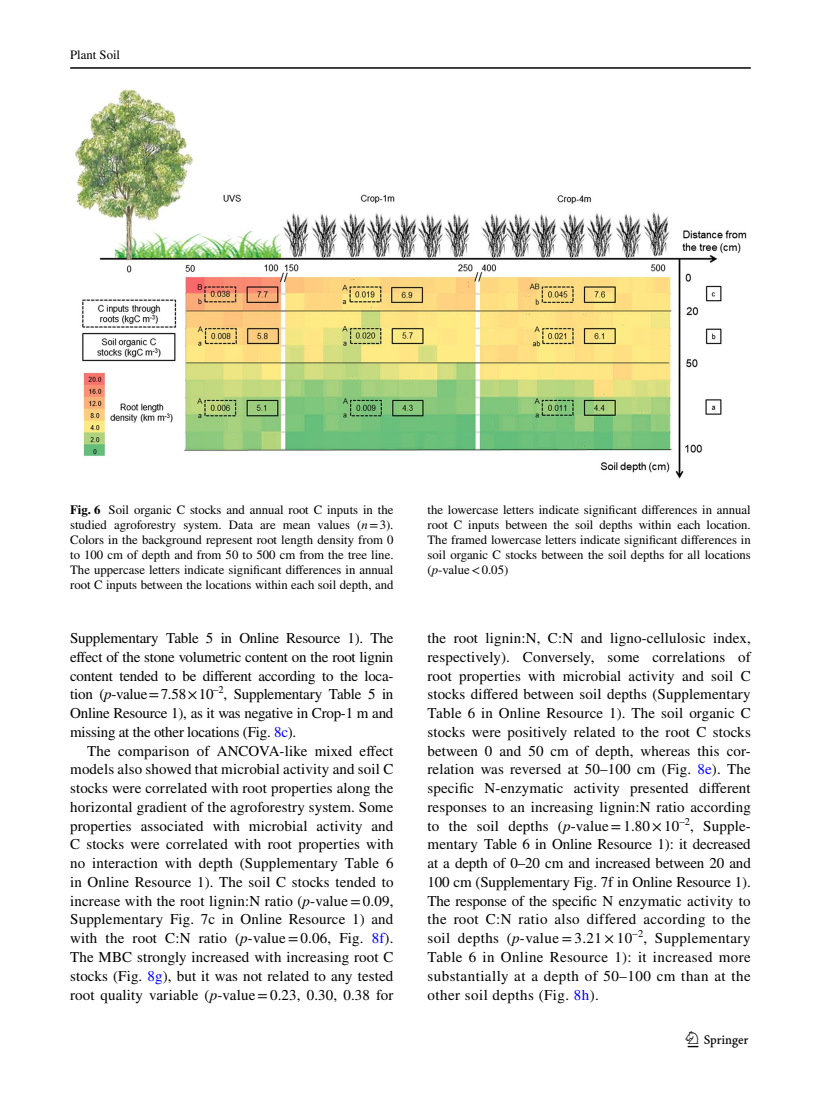
<style>
.page{position:relative;width:821px;height:1106px;background:#fff}
.page>*{position:absolute;margin:0;border:0;box-sizing:border-box;transform-origin:0 0}
.t1{font:22.5px "Springnew Regular 3";color:#000}
.t2{font:15px/18.8px "STIX";letter-spacing:.01em;color:#000;text-align:justify}
.t3{font:12.75px/15px "STIX";color:#000;text-align:justify}
.s1{font-weight:700}
.s2{font-style:italic}
.s3{color:#00f}
</style>
<div class="page">
<hr style="left:70px;top:67px;width:680px;height:2px;background:#000">
<img style="left:75px;top:89px;width:671px;height:389px">
<p class="t3" style="left:70px;top:48px;width:51px">Plant Soil</p>
<p class="t3" style="left:70px;top:503px;width:325px"><span class="s1">Fig. 6</span> Soil organic C stocks and annual root C inputs in the studied agroforestry system. Data are mean values (<span class="s2">n</span>=3).<br>Colors in the background represent root length density from 0 to 100 cm of depth and from 50 to 500 cm from the tree line.<br>The uppercase letters indicate significant differences in annual root C inputs between the locations within each soil depth, and</p>
<p class="t3" style="left:427px;top:503px;width:325px">the lowercase letters indicate significant differences in annual root C inputs between the soil depths within each location.<br>The framed lowercase letters indicate significant differences in soil organic C stocks between the soil depths for all locations (<span class="s2">p</span>-value&lt;0.05)</p>
<p class="t2" style="left:70px;top:629px;width:325px">Supplementary Table 5 in Online Resource 1). The effect of the stone volumetric content on the root lignin content tended to be different according to the loca&shy;tion (<span class="s2">p</span>-value=7.58× -10<sup>–2</sup>, Supplementary Table 5 in Online Resource 1), as it was negative in Crop-1 m and missing at the other locations (Fig. <span class="s3">8c</span>).</p>
<p class="t2" style="left:70px;top:742px;width:325px;text-indent:17px">The comparison of ANCOVA-like mixed effect models also showed that microbial activity and soil C stocks were correlated with root properties along the horizontal gradient of the agroforestry system. Some properties associated with microbial activity and C stocks were correlated with root properties with no interaction with depth (Supplementary Table 6 in Online Resource 1). The soil C stocks tended to increase with the root lignin:N ratio (<span class="s2">p</span>-value=0.09, Supplementary Fig. 7c in Online Resource 1) and with the root C:N ratio (<span class="s2">p</span>-value=0.06, Fig. <span class="s3">8f</span>).<br>The MBC strongly increased with increasing root C stocks (Fig. <span class="s3">8g</span>), but it was not related to any tested root quality variable (<span class="s2">p</span>-value=0.23, 0.30, 0.38 for</p>
<p class="t2" style="left:427px;top:629px;width:325px">the root lignin:N, C:N and ligno-cellulosic index, respectively). Conversely, some correlations of root properties with microbial activity and soil C stocks differed between soil depths (Supplementary Table 6 in Online Resource 1). The soil organic C stocks were positively related to the root C stocks between 0 and 50 cm of depth, whereas this cor&shy;relation was reversed at 50–100 cm (Fig. <span class="s3">8e</span>). The specific N-enzymatic activity presented different responses to an increasing lignin:N ratio according to the soil depths (<span class="s2">p</span>-value=1.80× -10<sup>–2</sup>, Supple&shy;mentary Table 6 in Online Resource 1): it decreased at a depth of 0–20 cm and increased between 20 and 100 cm (Supplementary Fig. 7f in Online Resource 1).<br>The response of the specific N enzymatic activity to the root C:N ratio also differed according to the soil depths (<span class="s2">p</span>-value = 3.21 × -10<sup>–2</sup>, Supplementary Table 6 in Online Resource 1): it increased more substantially at a depth of 50–100 cm than at the other soil depths (Fig. <span class="s3">8h</span>).</p>
<h1 class="t1" style="left:687px;top:1031px;width:62px">1 3</h1>
</div>
